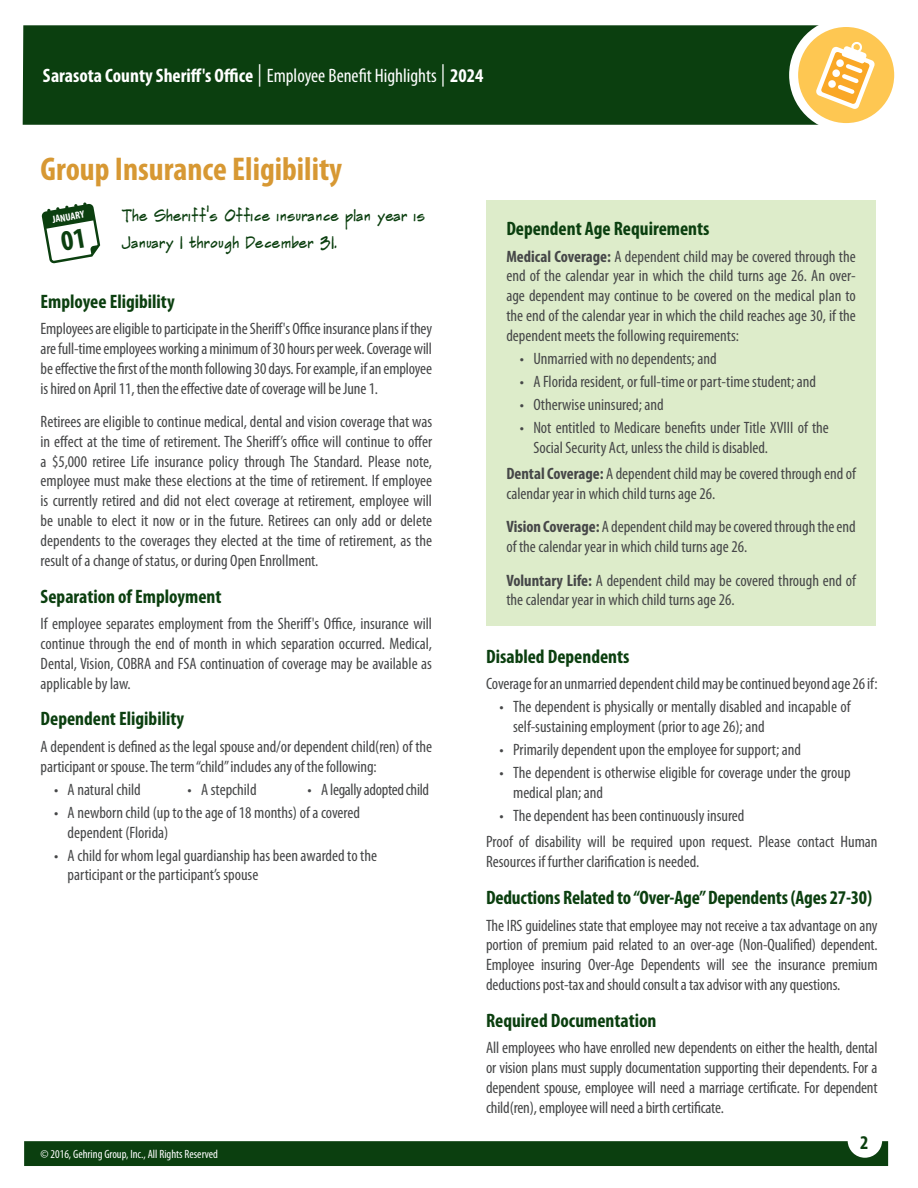
<style>
.page{position:relative;width:918px;height:1188px;background:#fff}
.page>*{position:absolute;margin:0;border:0;box-sizing:border-box;transform-origin:0 0}
.TOC_-_Insurance_Type_-_Header_V2{font:700 condensed 33px "Myriad Pro";color:#d79833}
.Body_-_Sub_Header{font:700 condensed 19.5px "Myriad Pro";color:#0b3f0f}
.t1{font:700 condensed 19.5px "Myriad Pro";color:#fff}
.Body_-_Main{font:condensed 16.5px/19.8px "Myriad Pro";color:#464748}
.Body_-_Pull_Quote{font:16.5px/27px "Frankthe Architect";letter-spacing:-.005em;color:#0b3f0f}
.Body_-_Main-2{font:condensed 16.5px "Myriad Pro";letter-spacing:-.02em;color:#464748}
.t2{font:condensed 12px "Myriad Pro";color:#fff}
.t3{font:700 condensed 10.35px "Myriad Pro";color:#fff}
.s1{font-weight:400;font-size:22.35px}
.s2{font-weight:400}
.s3{font-weight:700}
</style>
<div class="page">
<div style="left:24px;top:1141px;width:864px;height:25px;background:#0b3f0f"></div>
<div style="left:23px;top:25px;width:795px;height:100px;background:#0b3f0f"></div>
<svg style="left:794px;top:22px;width:105px;height:106px;fill:#fec752"></svg>
<div style="left:789px;top:18px;width:114px;height:114px;border:9px solid #fff;border-radius:50%"></div>
<svg style="left:816px;top:41px;width:59px;height:69px"></svg>
<div style="left:486px;top:200px;width:390px;height:426px;background:#ddecca"></div>
<svg style="left:42px;top:202px;width:58px;height:61px"></svg>
<p class="t1" style="left:43px;top:65px;width:442px">Sarasota County Sheriff's Office <span class="s1">|</span> <span class="s2">Employee Benefit Highlights</span> <span class="s1">|</span> 2024</p>
<p class="TOC_-_Insurance_Type_-_Header_V2" style="left:41px;top:151px;width:303px">Group Insurance Eligibility</p>
<p class="Body_-_Pull_Quote" style="left:122px;top:201px;width:305px">The Sheriff's Office insurance plan year is<br>January 1 through December 31.</p>
<p class="t3" style="left:52px;top:214px;width:34px;rotate:-10deg">JANUARY</p>
<p class="Body_-_Sub_Header" style="left:41px;top:291px;width:136px">Employee Eligibility</p>
<p class="Body_-_Main" style="left:41px;top:319px;width:393px;text-align:justify">Employees are eligible to participate in the Sheriff's Office insurance plans if they are full-time employees working a minimum of 30 hours per week. Coverage will be effective the first of the month following 30 days. For example, if an employee is hired on April 11, then the effective date of coverage will be June 1.</p>
<p class="Body_-_Main" style="left:41px;top:412px;width:393px;text-align:justify">Retirees are eligible to continue medical, dental and vision coverage that was in effect at the time of retirement. The Sheriff’s office will continue to offer a $5,000 retiree Life insurance policy through The Standard. Please note, employee must make these elections at the time of retirement. If employee is currently retired and did not elect coverage at retirement, employee will be unable to elect it now or in the future. Retirees can only add or delete dependents to the coverages they elected at the time of retirement, as the result of a change of status, or during Open Enrollment.</p>
<p class="Body_-_Sub_Header" style="left:41px;top:585px;width:182px">Separation of Employment</p>
<p class="Body_-_Main" style="left:41px;top:614px;width:393px;text-align:justify">If employee separates employment from the Sheriff's Office, insurance will continue through the end of month in which separation occurred. Medical, Dental, Vision, COBRA and FSA continuation of coverage may be available as applicable by law.</p>
<p class="Body_-_Sub_Header" style="left:41px;top:708px;width:145px">Dependent Eligibility</p>
<p class="Body_-_Main" style="left:41px;top:737px;width:393px">A dependent is defined as the legal spouse and/or dependent child(ren) of the participant or spouse. The term “child” includes any of the following:</p>
<p class="Body_-_Main" style="left:54px;top:780px;width:88px">• A natural child</p>
<p class="Body_-_Main" style="left:188px;top:780px;width:71px">• A stepchild</p>
<p class="Body_-_Main-2" style="left:308px;top:780px;width:123px">• A legally adopted child</p>
<p class="Body_-_Main" style="left:68px;top:803px;width:294px;text-indent:-14px">• A newborn child (up to the age of 18 months) of a covered dependent (Florida)</p>
<p class="Body_-_Main" style="left:68px;top:846px;width:311px;text-indent:-14px">• A child for whom legal guardianship has been awarded to the participant or the participant’s spouse</p>
<p class="t2" style="left:40px;top:1148px;width:179px">© 2016, Gehring Group, Inc., All Rights Reserved</p>
<p class="Body_-_Sub_Header" style="left:506px;top:218px;width:205px">Dependent Age Requirements</p>
<p class="Body_-_Main" style="left:506px;top:247px;width:351px;text-align:justify"><span class="s3">Medical Coverage:</span> A dependent child may be covered through the end of the calendar year in which the child turns age 26. An over&shy;age dependent may continue to be covered on the medical plan to the end of the calendar year in which the child reaches age 30, if the dependent meets the following requirements:</p>
<p class="Body_-_Main" style="left:520px;top:349px;width:198px">• Unmarried with no dependents; and</p>
<p class="Body_-_Main" style="left:520px;top:372px;width:298px">• A Florida resident, or full-time or part-time student; and</p>
<p class="Body_-_Main" style="left:520px;top:395px;width:145px">• Otherwise uninsured; and</p>
<p class="Body_-_Main" style="left:533px;top:418px;width:297px;text-indent:-14px">• Not entitled to Medicare benefits under Title XVIII of the<br>Social Security Act, unless the child is disabled.</p>
<p class="Body_-_Main" style="left:506px;top:464px;width:351px"><span class="s3">Dental Coverage:</span> A dependent child may be covered through end of calendar year in which child turns age 26.</p>
<p class="Body_-_Main" style="left:506px;top:517px;width:351px"><span class="s3">Vision Coverage:</span> A dependent child may be covered through the end of the calendar year in which child turns age 26.</p>
<p class="Body_-_Main" style="left:506px;top:571px;width:351px"><span class="s3">Voluntary Life:</span> A dependent child may be covered through end of the calendar year in which child turns age 26.</p>
<p class="Body_-_Sub_Header" style="left:486px;top:645px;width:145px">Disabled Dependents</p>
<p class="Body_-_Main" style="left:486px;top:674px;width:393px">Coverage for an unmarried dependent child may be continued beyond age 26 if:</p>
<p class="Body_-_Main" style="left:513px;top:697px;width:339px;text-indent:-14px">• The dependent is physically or mentally disabled and incapable of self-sustaining employment (prior to age 26); and</p>
<p class="Body_-_Main" style="left:500px;top:740px;width:303px">• Primarily dependent upon the employee for support; and</p>
<p class="Body_-_Main" style="left:513px;top:763px;width:339px;text-indent:-14px">• The dependent is otherwise eligible for coverage under the group medical plan; and</p>
<p class="Body_-_Main" style="left:500px;top:806px;width:246px">• The dependent has been continuously insured</p>
<p class="Body_-_Main" style="left:486px;top:832px;width:393px">Proof of disability will be required upon request. Please contact Human<br>Resources if further clarification is needed.</p>
<p class="Body_-_Sub_Header" style="left:486px;top:887px;width:388px">Deductions Related to “Over-Age” Dependents (Ages 27-30)</p>
<p class="Body_-_Main" style="left:486px;top:916px;width:393px;text-align:justify">The IRS guidelines state that employee may not receive a tax advantage on any portion of premium paid related to an over-age (Non-Qualified) dependent.<br>Employee insuring Over-Age Dependents will see the insurance premium deductions post-tax and should consult a tax advisor with any questions.</p>
<p class="Body_-_Sub_Header" style="left:486px;top:1010px;width:172px">Required Documentation</p>
<p class="Body_-_Main" style="left:486px;top:1038px;width:393px;text-align:justify">All employees who have enrolled new dependents on either the health, dental or vision plans must supply documentation supporting their dependents. For a dependent spouse, employee will need a marriage certificate. For dependent child(ren), employee will need a birth certificate.</p>
<p class="Body_-_Sub_Header" style="left:860px;top:1132px;width:10px">2</p>
</div>
